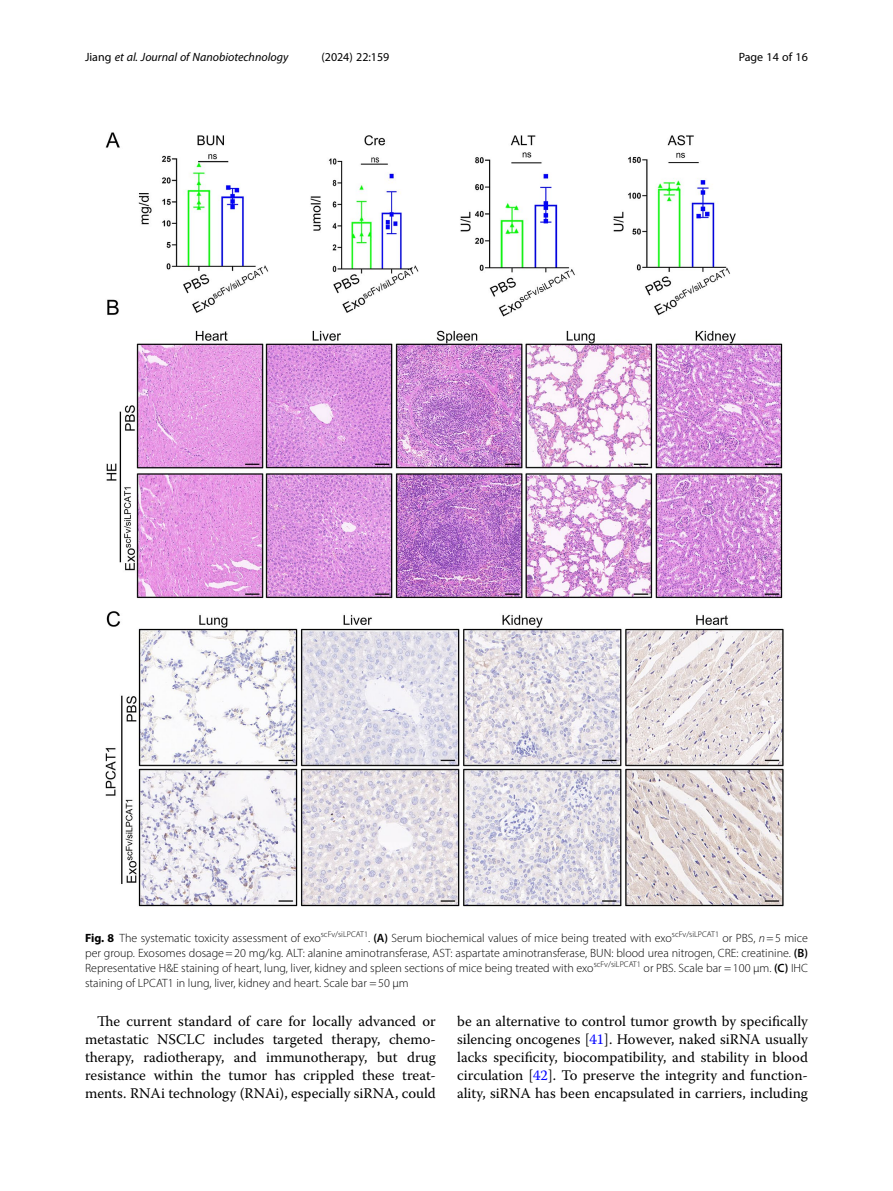
<style>
.page{position:relative;width:893px;height:1191px;background:#fff}
.page>*{position:absolute;margin:0;border:0;box-sizing:border-box;transform-origin:0 0}
.Body_Text_Indent{font:14.7px/18px "Warnock Pro";color:#000;text-align:justify}
.Figure_Caption{font:300 12px/15px "Myriad Pro";color:#000;text-align:justify}
.t1{font:italic 12px "Myriad Pro";color:#000}
.t2{font:12px "Myriad Pro";color:#000}
.s1{font-style:normal}
.s2{font-weight:700}
.s3{font-weight:600}
.s4{font-style:italic}
.s5{color:#00f}
</style>
<div class="page">
<img style="left:105px;top:132px;width:679px;height:775px">
<p class="t1" style="left:85px;top:50px;width:205px"><span class="s1">Jiang</span> et al. Journal of Nanobiotechnology</p>
<p class="t2" style="left:321px;top:50px;width:70px">(2024) 22:159</p>
<p class="t2" style="left:739px;top:50px;width:71px">Page 14 of 16</p>
<p class="Figure_Caption" style="left:85px;top:930px;width:724px"><span class="s2">Fig. 8</span> The systematic toxicity assessment of exo<sup>scFv/siLPCAT1</sup>. <span class="s3">(A)</span> Serum biochemical values of mice being treated with exo<sup>scFv/siLPCAT1</sup> or PBS, <span class="s4">n</span>=5 mice per group. Exosomes dosage=20 mg/kg. ALT: alanine aminotransferase, AST: aspartate aminotransferase, BUN: blood urea nitrogen, CRE: creatinine. <span class="s3">(B)<br></span>Representative H&amp;E staining of heart, lung, liver, kidney and spleen sections of mice being treated with exo<sup>scFv/siLPCAT1</sup> or PBS. Scale bar =100 μm. <span class="s3">(C)</span> IHC staining of LPCAT1 in lung, liver, kidney and heart. Scale bar =50 μm</p>
<p class="Body_Text_Indent" style="left:85px;top:1012px;width:352px;text-indent:12px">The current standard of care for locally advanced or metastatic NSCLC includes targeted therapy, chemo&shy;therapy, radiotherapy, and immunotherapy, but drug resistance within the tumor has crippled these treat&shy;ments. RNAi technology (RNAi), especially siRNA, could</p>
<p class="Body_Text_Indent" style="left:457px;top:1012px;width:352px">be an alternative to control tumor growth by specifically silencing oncogenes [<span class="s5">41</span>]. However, naked siRNA usually lacks specificity, biocompatibility, and stability in blood circulation [<span class="s5">42</span>]. To preserve the integrity and function&shy;ality, siRNA has been encapsulated in carriers, including</p>
</div>
